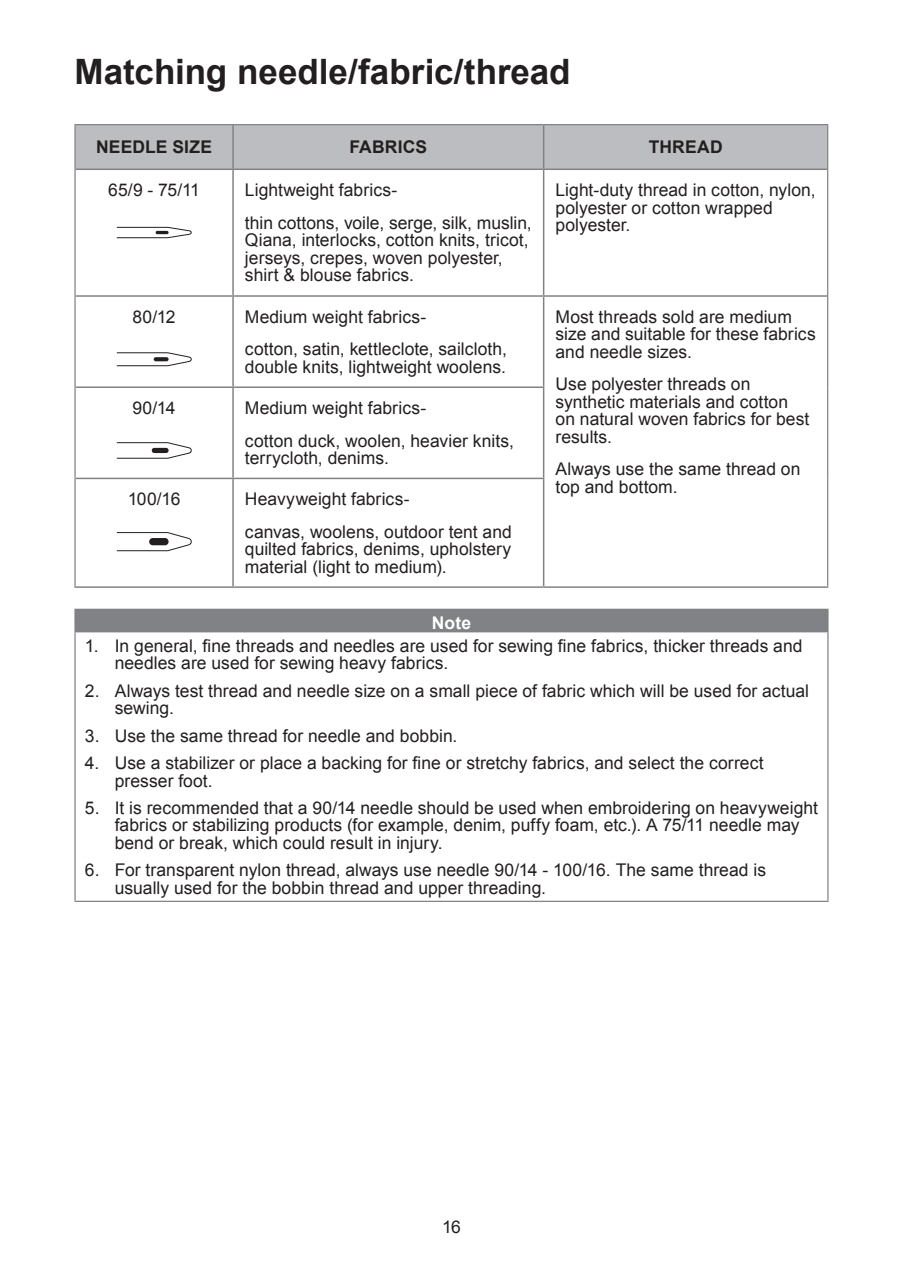
<style>
.page{position:relative;width:903px;height:1275px;background:#fff}
.page>*{position:absolute;margin:0;border:0;box-sizing:border-box;transform-origin:0 0}
.t1{font:700 35px "Arial";color:#231f20}
.t2{font:17.5px/17.5px "Arial";color:#231f20}
.t3{font:700 17.5px "Arial";letter-spacing:.01em;color:#231f20}
.t4{font:700 17.5px "Arial";color:#fff}
</style>
<div class="page">
<div style="left:76px;top:125px;width:751px;height:44px;background:#bcbdc0"></div>
<hr style="left:74px;top:124px;width:159px;height:1px;background:#808285">
<hr style="left:74px;top:125px;width:2px;height:44px;background:#808285">
<hr style="left:233px;top:124px;width:311px;height:1px;background:#808285">
<hr style="left:544px;top:124px;width:284px;height:1px;background:#808285">
<hr style="left:827px;top:125px;width:1px;height:44px;background:#808285">
<hr style="left:74px;top:169px;width:2px;height:127px;background:#808285">
<hr style="left:827px;top:169px;width:1px;height:127px;background:#808285">
<hr style="left:232px;top:125px;width:2px;height:44px;background:#808285">
<hr style="left:543px;top:125px;width:1px;height:44px;background:#808285">
<hr style="left:76px;top:169px;width:157px;height:1px;background:#808285">
<hr style="left:233px;top:169px;width:311px;height:1px;background:#808285">
<hr style="left:232px;top:170px;width:2px;height:125px;background:#808285">
<hr style="left:544px;top:169px;width:283px;height:1px;background:#808285">
<hr style="left:543px;top:170px;width:1px;height:125px;background:#808285">
<hr style="left:76px;top:295px;width:157px;height:2px;background:#808285">
<hr style="left:233px;top:295px;width:311px;height:2px;background:#808285">
<hr style="left:232px;top:297px;width:2px;height:89px;background:#808285">
<hr style="left:74px;top:296px;width:2px;height:91px;background:#808285">
<hr style="left:544px;top:295px;width:283px;height:2px;background:#808285">
<hr style="left:543px;top:297px;width:1px;height:89px;background:#808285">
<hr style="left:827px;top:296px;width:1px;height:91px;background:#808285">
<hr style="left:827px;top:387px;width:1px;height:91px;background:#808285">
<hr style="left:827px;top:478px;width:1px;height:108px;background:#808285">
<hr style="left:76px;top:386px;width:157px;height:2px;background:#808285">
<hr style="left:233px;top:386px;width:311px;height:2px;background:#808285">
<hr style="left:232px;top:388px;width:2px;height:90px;background:#808285">
<hr style="left:543px;top:388px;width:1px;height:90px;background:#808285">
<hr style="left:76px;top:478px;width:157px;height:1px;background:#808285">
<hr style="left:233px;top:478px;width:311px;height:1px;background:#808285">
<hr style="left:232px;top:479px;width:2px;height:107px;background:#808285">
<hr style="left:543px;top:479px;width:1px;height:107px;background:#808285">
<hr style="left:74px;top:387px;width:2px;height:91px;background:#808285">
<hr style="left:74px;top:478px;width:2px;height:108px;background:#808285">
<hr style="left:74px;top:586px;width:159px;height:2px;background:#808285">
<hr style="left:233px;top:586px;width:311px;height:2px;background:#808285">
<hr style="left:544px;top:586px;width:284px;height:2px;background:#808285">
<svg style="left:116px;top:226px;width:76px;height:13px"></svg>
<svg style="left:116px;top:352px;width:76px;height:15px"></svg>
<svg style="left:116px;top:442px;width:76px;height:17px"></svg>
<svg style="left:116px;top:532px;width:76px;height:20px"></svg>
<div style="left:75px;top:609px;width:753px;height:23px;background:#808285"></div>
<hr style="left:74px;top:632px;width:2px;height:269px;background:#808285">
<hr style="left:827px;top:632px;width:1px;height:269px;background:#808285">
<hr style="left:74px;top:901px;width:754px;height:1px;background:#808285">
<hr style="left:74px;top:609px;width:754px;height:1px;background:#808285">
<hr style="left:74px;top:610px;width:2px;height:21px;background:#808285">
<hr style="left:74px;top:631px;width:754px;height:1px;background:#808285">
<h1 class="t1" style="left:74px;top:49px;width:498px">Matching needle/fabric/thread</h1>
<p class="t3" style="left:96px;top:136px;width:117px">NEEDLE SIZE</p>
<p class="t3" style="left:349px;top:136px;width:79px">FABRICS</p>
<p class="t3" style="left:649px;top:136px;width:76px">THREAD</p>
<p class="t2" style="left:108px;top:181px;width:93px">65/9 - 75/11</p>
<p class="t2" style="left:245px;top:174px;width:288px;line-height:32.4px">Lightweight fabrics-<br>thin cottons, voile, serge, silk, muslin,</p>
<p class="t2" style="left:245px;top:231px;width:285px">Qiana, interlocks, cotton knits, tricot, jerseys, crepes, woven polyester, shirt &amp; blouse fabrics.</p>
<p class="t2" style="left:555px;top:181px;width:262px">Light-duty thread in cotton, nylon, polyester or cotton wrapped polyester.</p>
<p class="t2" style="left:132px;top:308px;width:45px">80/12</p>
<p class="t2" style="left:245px;top:301px;width:263px;line-height:32.4px">Medium weight fabrics-<br>cotton, satin, kettleclote, sailcloth,</p>
<p class="t2" style="left:245px;top:358px;width:262px">double knits, lightweight woolens.</p>
<p class="t2" style="left:555px;top:308px;width:262px">Most threads sold are medium size and suitable for these fabrics and needle sizes.</p>
<p class="t2" style="left:555px;top:376px;width:255px">Use polyester threads on synthetic materials and cotton on natural woven fabrics for best results.</p>
<p class="t2" style="left:555px;top:460px;width:246px">Always use the same thread on top and bottom.</p>
<p class="t2" style="left:132px;top:399px;width:45px">90/14</p>
<p class="t2" style="left:245px;top:392px;width:270px;line-height:32.4px">Medium weight fabrics-<br>cotton duck, woolen, heavier knits,</p>
<p class="t2" style="left:245px;top:449px;width:146px">terrycloth, denims.</p>
<p class="t2" style="left:128px;top:491px;width:54px">100/16</p>
<p class="t2" style="left:245px;top:483px;width:268px;line-height:32.4px">Heavyweight fabrics-<br>canvas, woolens, outdoor tent and</p>
<p class="t2" style="left:245px;top:540px;width:268px">quilted fabrics, denims, upholstery material (light to medium).</p>
<p class="t4" style="left:432px;top:611px;width:41px">Note</p>
<p class="t2" style="left:115px;top:637px;width:689px;text-indent:-30px">1. In general, fine threads and needles are used for sewing fine fabrics, thicker threads and needles are used for sewing heavy fabrics.</p>
<p class="t2" style="left:115px;top:682px;width:696px;text-indent:-30px">2. Always test thread and needle size on a small piece of fabric which will be used for actual sewing.</p>
<p class="t2" style="left:85px;top:727px;width:374px">3. Use the same thread for needle and bobbin.</p>
<p class="t2" style="left:115px;top:754px;width:650px;text-indent:-30px">4. Use a stabilizer or place a backing for fine or stretchy fabrics, and select the correct presser foot.</p>
<p class="t2" style="left:115px;top:799px;width:705px;text-indent:-30px">5. It is recommended that a 90/14 needle should be used when embroidering on heavyweight fabrics or stabilizing products (for example, denim, puffy foam, etc.). A 75/11 needle may bend or break, which could result in injury.</p>
<p class="t2" style="left:115px;top:862px;width:653px;text-indent:-30px">6. For transparent nylon thread, always use needle 90/14 - 100/16. The same thread is usually used for the bobbin thread and upper threading.</p>
<p class="t2" style="left:442px;top:1218px;width:20px">16</p>
</div>
